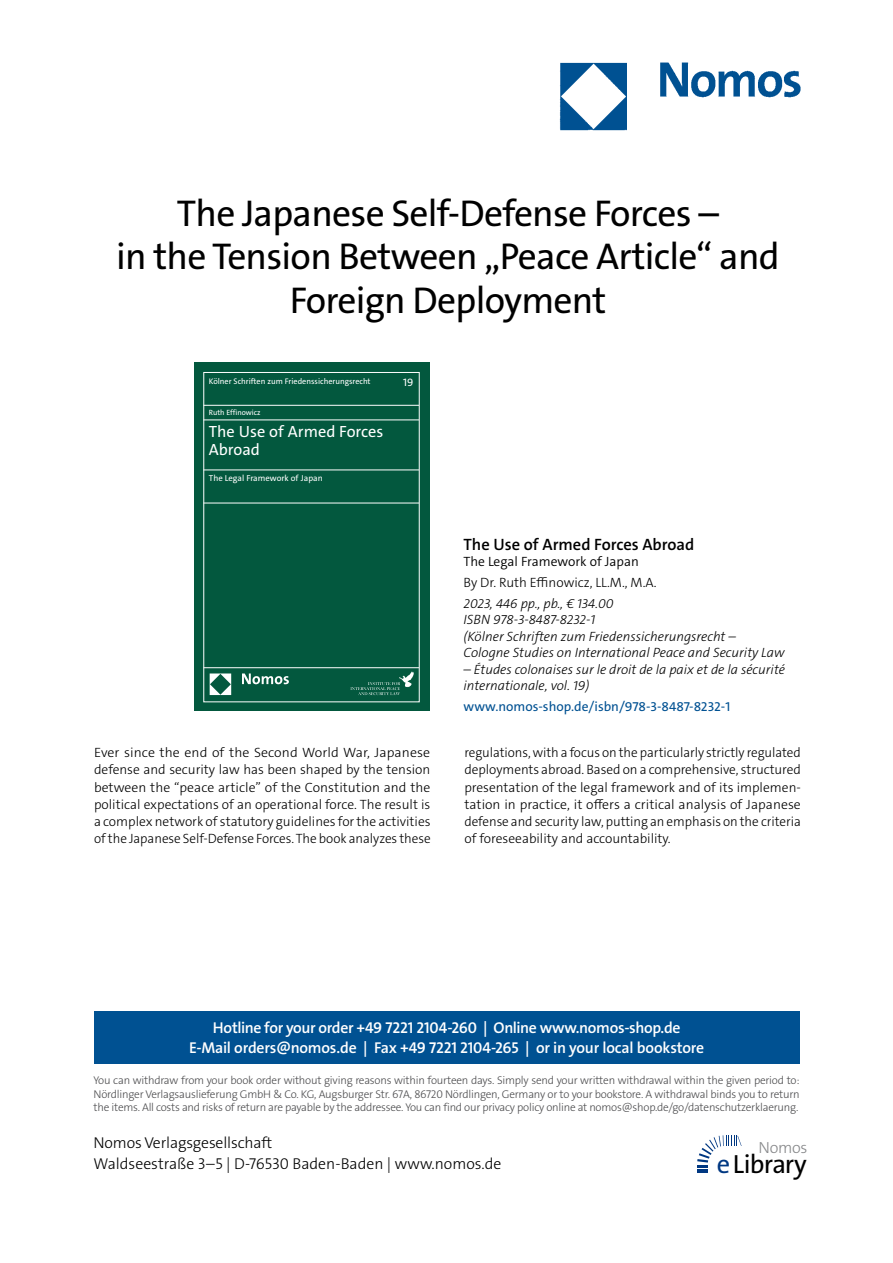
<style>
.page{position:relative;width:893px;height:1263px;background:#fff}
.page>*{position:absolute;margin:0;border:0;box-sizing:border-box;transform-origin:0 0}
.t1{font:37.5px/43.5px "The Sans Os F";letter-spacing:-.02em;color:#000;text-align:center}
.t2{font:26.4px "The Sans Os F";letter-spacing:-.03em;color:#000}
.t3{font:600 16.5px "The Sans C5";color:#000}
.t4{font:16.35px/18.5px "The Sans C5";color:#fff}
.t5{font:300 16.2px "The Sans Os F";letter-spacing:-.02em;color:#87888a}
.t6{font:600 15.75px/21px "The Sans Os F";letter-spacing:-.02em;color:#fff;text-align:center}
.t7{font:300 15.75px/21px "The Sans Os F";color:#000}
.t8{font:300 13.5px/17.2px "The Sans C5";letter-spacing:-.005em;color:#000;text-align:justify}
.t9{font:italic 300 13.5px/16.5px "The Sans C5";color:#000}
.t10{font:13.5px "The Sans C5";color:#005192}
.t11{font:300 13.5px "The Sans C5";color:#000}
.t12{font:300 11.25px/13.5px "The Sans Os F";letter-spacing:-.02em;color:#4b4b4d;text-align:justify}
.t13{font:10.8px "The Sans C5";color:#fff}
.t14{font:8.7px "The Sans C5";color:#fff}
.t15{font:8.1px "The Sans C5";color:#fff}
.t16{font:7.65px "The Sans C5";color:#fff}
.s1{color:#003882}
</style>
<div class="page">
<div style="left:94px;top:1011px;width:705px;height:52px;background:#005192"></div>
<svg style="left:697px;top:1135px;width:45px;height:38px"></svg>
<img style="left:559px;top:62px;width:242px;height:69px">
<div style="left:194px;top:362px;width:236px;height:349px;background:#03583e"></div>
<hr style="left:203px;top:405px;width:216px;height:1px;background:#fff">
<hr style="left:203px;top:470px;width:216px;height:1px;background:#fff">
<hr style="left:203px;top:503px;width:216px;height:1px;background:#fff">
<hr style="left:203px;top:667px;width:216px;height:1px;background:#fff">
<svg style="left:242px;top:673px;width:47px;height:11px"></svg>
<svg style="left:210px;top:673px;width:21px;height:22px"></svg>
<hr style="left:203px;top:420px;width:216px;height:1px;background:#fff">
<svg style="left:350px;top:671px;width:64px;height:24px"></svg>
<h1 class="t1" style="left:116px;top:195px;width:665px">The Japanese Self-Defense Forces –<br>in the Tension Between „Peace Article“ and<br>Foreign Deployment</h1>
<p class="t15" style="left:209px;top:376px;width:163px">Kölner Schriften zum Friedenssicherungsrecht</p>
<p class="t13" style="left:403px;top:376px;width:12px">19</p>
<p class="t16" style="left:209px;top:407px;width:53px">Ruth Effinowicz</p>
<p class="t4" style="left:209px;top:422px;width:176px">The Use of Armed Forces<br>Abroad</p>
<p class="t14" style="left:209px;top:473px;width:115px">The Legal Framework of Japan</p>
<p class="t3" style="left:463px;top:534px;width:232px">The Use of Armed Forces Abroad</p>
<p class="t11" style="left:463px;top:553px;width:177px">The Legal Framework of Japan</p>
<p class="t8" style="left:463px;top:574px;width:195px">By Dr. Ruth Effinowicz, LL.M., M.A.</p>
<p class="t9" style="left:463px;top:595px;width:323px">2023, 446 pp., pb., € 134.00<br>ISBN 978-3-8487-8232-1<br>(Kölner Schriften zum Friedenssicherungsrecht – Cologne Studies on International Peace and Security Law</p>
<p class="t9" style="left:463px;top:661px;width:323px">– Études colonaises sur le droit de la paix et de la sécurité internationale, vol. 19)</p>
<p class="t10" style="left:463px;top:698px;width:268px">www.nomos-shop.de/isbn/978-3-8487-8232-1</p>
<p class="t8" style="left:94px;top:744px;width:338px">Ever since the end of the Second World War, Japanese defense and security law has been shaped by the tension between the “peace article” of the Constitution and the political expectations of an operational force. The result is a complex network of statutory guidelines for the activities of the Japanese Self-Defense Forces. The book analyzes these</p>
<p class="t8" style="left:464px;top:744px;width:338px">regulations, with a focus on the particularly strictly regulated deployments abroad. Based on a comprehensive, structured presentation of the legal framework and of its implemen&shy;tation in practice, it offers a critical analysis of Japanese defense and security law, putting an emphasis on the criteria of foreseeability and accountability.</p>
<p class="t6" style="left:189px;top:1017px;width:517px">Hotline for your order +49 7221 2104-260 | Online www.nomos-shop.de<br>E-Mail orders@nomos.de | Fax +49 7221 2104-265 | or in your local bookstore</p>
<p class="t12" style="left:94px;top:1074px;width:708px">You can withdraw from your book order without giving reasons within fourteen days. Simply send your written withdrawal within the given period to:<br>Nördlinger Verlagsauslieferung GmbH &amp; Co. KG, Augsburger Str. 67A, 86720 Nördlingen, Germany or to your bookstore. A withdrawal binds you to return the items. All costs and risks of return are payable by the addressee. You can find our privacy policy online at nomos@shop.de/go/datenschutzerklaerung.</p>
<p class="t7" style="left:94px;top:1133px;width:409px">Nomos Verlagsgesellschaft<br>Waldseestraße 3–5 | D-76530 Baden-Baden | www.nomos.de</p>
<p class="t5" style="left:758px;top:1137px;width:51px">Nomos</p>
<h2 class="t2" style="left:717px;top:1153px;width:91px"><span class="s1">e</span>Library</h2>
</div>
